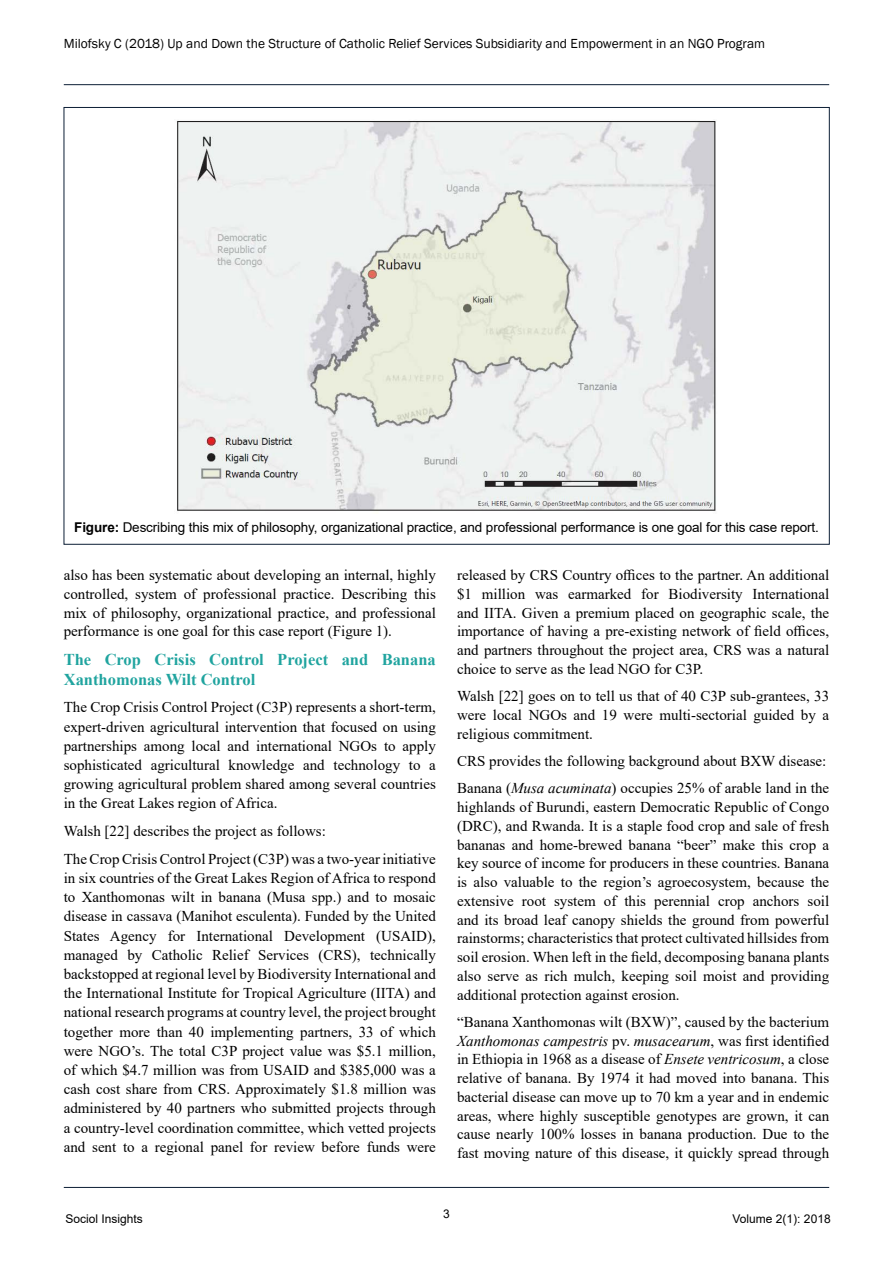
<style>
.page{position:relative;width:893px;height:1263px;background:#fff}
.page>*{position:absolute;margin:0;border:0;box-sizing:border-box;transform-origin:0 0}
.t1{font:700 16.5px/19.8px "Times New Roman";color:#20a49f}
.t2{font:15px/18.8px "Times New Roman";color:#000;text-align:justify}
.t3{font:13.5px "Arial";letter-spacing:-.01em;color:#000}
.t4{font:13.5px "Franklin Gothic";color:#000}
.t5{font:12px "Arial";color:#000}
.s1{font-weight:700}
.s2{font-style:italic}
</style>
<div class="page">
<hr style="left:64px;top:84px;width:765px;height:1px;background:#0c1e35">
<hr style="left:64px;top:1187px;width:765px;height:1px;background:#0c1e35">
<img style="left:177px;top:120px;width:539px;height:391px">
<p class="t4" style="left:64px;top:35px;width:703px">Milofsky C (2018) Up and Down the Structure of Catholic Relief Services Subsidiarity and Empowerment in an NGO Program</p>
<p class="t3" style="left:74px;top:518px;width:746px"><span class="s1">Figure:</span> Describing this mix of philosophy, organizational practice, and professional performance is one goal for this case report.</p>
<p class="t2" style="left:64px;top:565px;width:374px">also has been systematic about developing an internal, highly controlled, system of professional practice. Describing this mix of philosophy, organizational practice, and professional performance is one goal for this case report (Figure 1).</p>
<p class="t1" style="left:64px;top:649px;width:374px">The Crop Crisis Control Project and Banana<br>Xanthomonas Wilt Control</p>
<p class="t2" style="left:64px;top:697px;width:374px;line-height:19.2px">The Crop Crisis Control Project (C3P) represents a short-term, expert-driven agricultural intervention that focused on using partnerships among local and international NGOs to apply sophisticated agricultural knowledge and technology to a growing agricultural problem shared among several countries in the Great Lakes region of Africa.</p>
<p class="t2" style="left:64px;top:817px;width:374px;line-height:27.8px">Walsh [22] describes the project as follows:<br>The Crop Crisis Control Project (C3P) was a two-year initiative</p>
<p class="t2" style="left:64px;top:868px;width:374px;line-height:19.2px">in six countries of the Great Lakes Region of Africa to respond to Xanthomonas wilt in banana (Musa spp.) and to mosaic disease in cassava (Manihot esculenta). Funded by the United States Agency for International Development (USAID), managed by Catholic Relief Services (CRS), technically backstopped at regional level by Biodiversity International and the International Institute for Tropical Agriculture (IITA) and national research programs at country level, the project brought together more than 40 implementing partners, 33 of which were NGO’s. The total C3P project value was $5.1 million, of which $4.7 million was from USAID and $385,000 was a cash cost share from CRS. Approximately $1.8 million was administered by 40 partners who submitted projects through a country-level coordination committee, which vetted projects and sent to a regional panel for review before funds were</p>
<p class="t2" style="left:457px;top:565px;width:374px">released by CRS Country offices to the partner. An additional $1 million was earmarked for Biodiversity International and IITA. Given a premium placed on geographic scale, the importance of having a pre-existing network of field offices, and partners throughout the project area, CRS was a natural choice to serve as the lead NGO for C3P.</p>
<p class="t2" style="left:457px;top:686px;width:374px">Walsh [22] goes on to tell us that of 40 C3P sub-grantees, 33 were local NGOs and 19 were multi-sectorial guided by a religious commitment.</p>
<p class="t2" style="left:457px;top:747px;width:374px;line-height:27.3px">CRS provides the following background about BXW disease:<br>Banana (<span class="s2">Musa acuminata</span>) occupies 25% of arable land in the</p>
<p class="t2" style="left:457px;top:797px;width:374px">highlands of Burundi, eastern Democratic Republic of Congo (DRC), and Rwanda. It is a staple food crop and sale of fresh bananas and home-brewed banana “beer” make this crop a key source of income for producers in these countries. Banana is also valuable to the region’s agroecosystem, because the extensive root system of this perennial crop anchors soil and its broad leaf canopy shields the ground from powerful rainstorms; characteristics that protect cultivated hillsides from soil erosion. When left in the field, decomposing banana plants also serve as rich mulch, keeping soil moist and providing additional protection against erosion.</p>
<p class="t2" style="left:457px;top:1012px;width:374px">“Banana Xanthomonas wilt (BXW)”, caused by the bacterium <span class="s2">Xanthomonas campestris</span> pv. <span class="s2">musacearum</span>, was first identified in Ethiopia in 1968 as a disease of <span class="s2">Ensete ventricosum</span>, a close relative of banana. By 1974 it had moved into banana. This bacterial disease can move up to 70 km a year and in endemic areas, where highly susceptible genotypes are grown, it can cause nearly 100% losses in banana production. Due to the fast moving nature of this disease, it quickly spread through</p>
<p class="t5" style="left:443px;top:1205px;width:8px">3</p>
<p class="t5" style="left:65px;top:1210px;width:79px">Sociol Insights</p>
<p class="t5" style="left:733px;top:1210px;width:100px">Volume 2(1): 2018</p>
</div>
